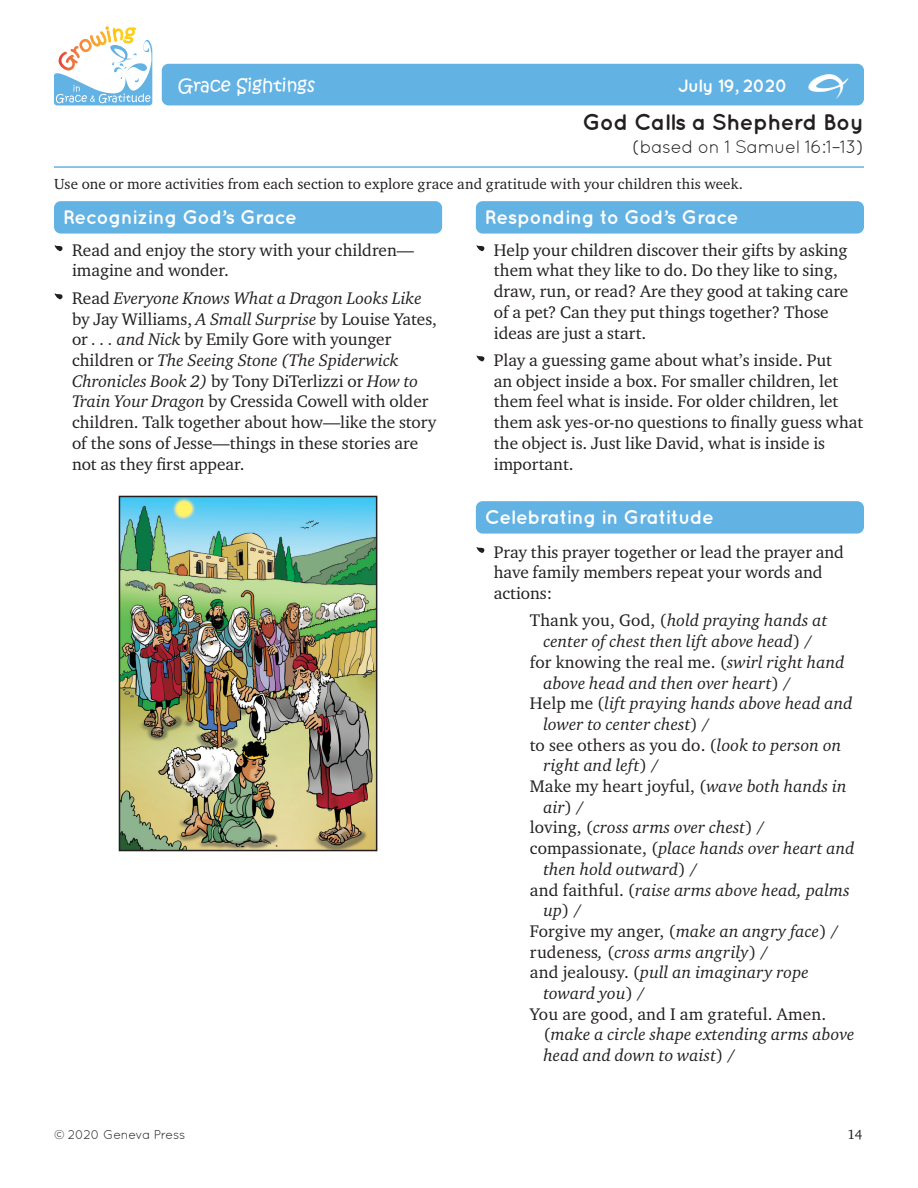
<style>
.page{position:relative;width:918px;height:1188px;background:#fff}
.page>*{position:absolute;margin:0;border:0;box-sizing:border-box;transform-origin:0 0}
.t1{font:60px "Growing Grace Gratitude";color:#231f20}
.t2{font:45px "Growing Grace Gratitude";color:#fff}
.t3{font:700 22.5px "Quicksand";letter-spacing:-.02em;color:#231f20}
.t4{font:700 19.5px "Quicksand";letter-spacing:-.02em;color:#fff}
.t5{font:18px "Quicksand";letter-spacing:-.02em;color:#231f20}
.t6{font:18px "Kristen Normal ITC Std";color:#fff}
.t7{font:700 18px "Quicksand";letter-spacing:-.03em;color:#fff}
.t8{font:17.25px/20.7px "Charter ITC Std";color:#231f20}
.t9{font:italic 17.25px "Charter ITC Std";letter-spacing:.01em;color:#231f20}
.t10{font:15px "Charter ITC Std";letter-spacing:.01em;color:#231f20}
.t11{font:13.5px "Charter ITC Std";color:#231f20}
.t12{font:12.75px "Quicksand";letter-spacing:-.02em;color:#231f20}
.s1{font-style:italic}
.s2{font-style:normal}
</style>
<div class="page">
<svg style="left:54px;top:26px;width:98px;height:79px"></svg>
<hr style="left:54px;top:166px;width:810px;height:2px;background:#62b2e3">
<div style="left:54px;top:201px;width:388px;height:33px;background:#62b2e3;border-radius:7px"></div>
<img style="left:122px;top:499px;width:252px;height:349px">
<div style="left:119px;top:496px;width:258px;height:355px;border:2px solid #231f20"></div>
<div style="left:476px;top:201px;width:388px;height:33px;background:#62b2e3;border-radius:7px"></div>
<div style="left:476px;top:501px;width:388px;height:33px;background:#62b2e3;border-radius:7px"></div>
<div style="left:162px;top:64px;width:702px;height:41px;background:#62b2e3;border-radius:7px"></div>
<p class="t6" style="left:178px;top:74px;width:139px">Grace Sightings</p>
<p class="t7" style="left:678px;top:75px;width:111px">July 19, 2020</p>
<h2 class="t2" style="left:808px;top:67px;width:42px">E</h2>
<h3 class="t3" style="left:583px;top:109px;width:283px">God Calls a Shepherd Boy</h3>
<p class="t5" style="left:633px;top:137px;width:233px">(based on 1 Samuel 16:1–13)</p>
<p class="t10" style="left:54px;top:174px;width:690px">Use one or more activities from each section to explore grace and gratitude with your children this week.</p>
<p class="t4" style="left:63px;top:205px;width:236px">Recognizing God’s Grace</p>
<h1 class="t1" style="left:54px;top:226px;width:11px">Z</h1>
<p class="t8" style="left:72px;top:239px;width:344px">Read and enjoy the story with your children— imagine and wonder.</p>
<h1 class="t1" style="left:54px;top:274px;width:11px">Z</h1>
<p class="t8" style="left:72px;top:287px;width:367px">Read <span class="s1">Everyone Knows What a Dragon Looks Like </span>by Jay Williams, <span class="s1">A Small Surprise</span> by Louise Yates, or <span class="s1">. . . and Nick</span> by Emily Gore with younger children or <span class="s1">The Seeing Stone (The Spiderwick Chronicles Book 2)</span> by Tony DiTerlizzi or <span class="s1">How to Train Your Dragon</span> by Cressida Cowell with older children. Talk together about how—like the story of the sons of Jesse—things in these stories are not as they first appear.</p>
<p class="t4" style="left:485px;top:205px;width:255px">Responding to God’s Grace</p>
<h1 class="t1" style="left:476px;top:226px;width:11px">Z</h1>
<p class="t8" style="left:494px;top:239px;width:356px">Help your children discover their gifts by asking them what they like to do. Do they like to sing, draw, run, or read? Are they good at taking care of a pet? Can they put things together? Those ideas are just a start.</p>
<h1 class="t1" style="left:476px;top:336px;width:11px">Z</h1>
<p class="t8" style="left:494px;top:349px;width:371px">Play a guessing game about what’s inside. Put<br>an object inside a box. For smaller children, let them feel what is inside. For older children, let them ask yes-or-no questions to finally guess what the object is. Just like David, what is inside is important.</p>
<p class="t4" style="left:485px;top:505px;width:231px">Celebrating in Gratitude</p>
<h1 class="t1" style="left:476px;top:527px;width:11px">Z</h1>
<p class="t8" style="left:494px;top:541px;width:352px">Pray this prayer together or lead the prayer and have family members repeat your words and actions:</p>
<p class="t9" style="left:530px;top:610px;width:299px"><span class="s2">Thank you, God, (</span>hold praying hands at</p>
<p class="t9" style="left:543px;top:631px;width:271px">center of chest then lift above head<span class="s2">) /</span></p>
<p class="t8" style="left:530px;top:651px;width:316px">for knowing the real me. (<span class="s1">swirl right hand</span></p>
<p class="t9" style="left:543px;top:672px;width:250px">above head and then over heart<span class="s2">) /</span></p>
<p class="t9" style="left:530px;top:693px;width:324px"><span class="s2">Help me (</span>lift praying hands above head and</p>
<p class="t9" style="left:543px;top:713px;width:168px">lower to center chest<span class="s2">) /</span></p>
<p class="t8" style="left:530px;top:734px;width:313px">to see others as you do. (<span class="s1">look to person on</span></p>
<p class="t9" style="left:543px;top:755px;width:118px">right and left<span class="s2">) /</span></p>
<p class="t8" style="left:530px;top:775px;width:318px">Make my heart joyful, (<span class="s1">wave both hands in</span></p>
<p class="t9" style="left:543px;top:796px;width:43px">air<span class="s2">) /</span></p>
<p class="t9" style="left:530px;top:817px;width:237px"><span class="s2">loving, (</span>cross arms over chest<span class="s2">) /</span></p>
<p class="t9" style="left:530px;top:838px;width:326px"><span class="s2">compassionate, (</span>place hands over heart and</p>
<p class="t9" style="left:543px;top:858px;width:156px">then hold outward<span class="s2">) /</span></p>
<p class="t9" style="left:530px;top:879px;width:321px"><span class="s2">and faithful. (</span>raise arms above head, palms</p>
<p class="t9" style="left:543px;top:900px;width:40px">up<span class="s2">) /</span></p>
<p class="t8" style="left:530px;top:920px;width:311px">Forgive my anger, (<span class="s1">make an angry face</span>) /</p>
<p class="t9" style="left:530px;top:941px;width:240px"><span class="s2">rudeness</span>, <span class="s2">(</span>cross arms angrily<span class="s2">) /</span></p>
<p class="t9" style="left:530px;top:962px;width:280px"><span class="s2">and jealousy. (</span>pull an imaginary rope</p>
<p class="t9" style="left:543px;top:983px;width:104px">toward you<span class="s2">) /</span></p>
<p class="t8" style="left:530px;top:1003px;width:298px">You are good, and I am grateful. Amen.</p>
<p class="t9" style="left:543px;top:1024px;width:313px"><span class="s2">(</span>make a circle shape extending arms above</p>
<p class="t9" style="left:543px;top:1045px;width:194px">head and down to waist<span class="s2">) /</span></p>
<p class="t12" style="left:54px;top:1128px;width:133px">© 2020 Geneva Press</p>
<p class="t11" style="left:847px;top:1126px;width:17px">14</p>
</div>
